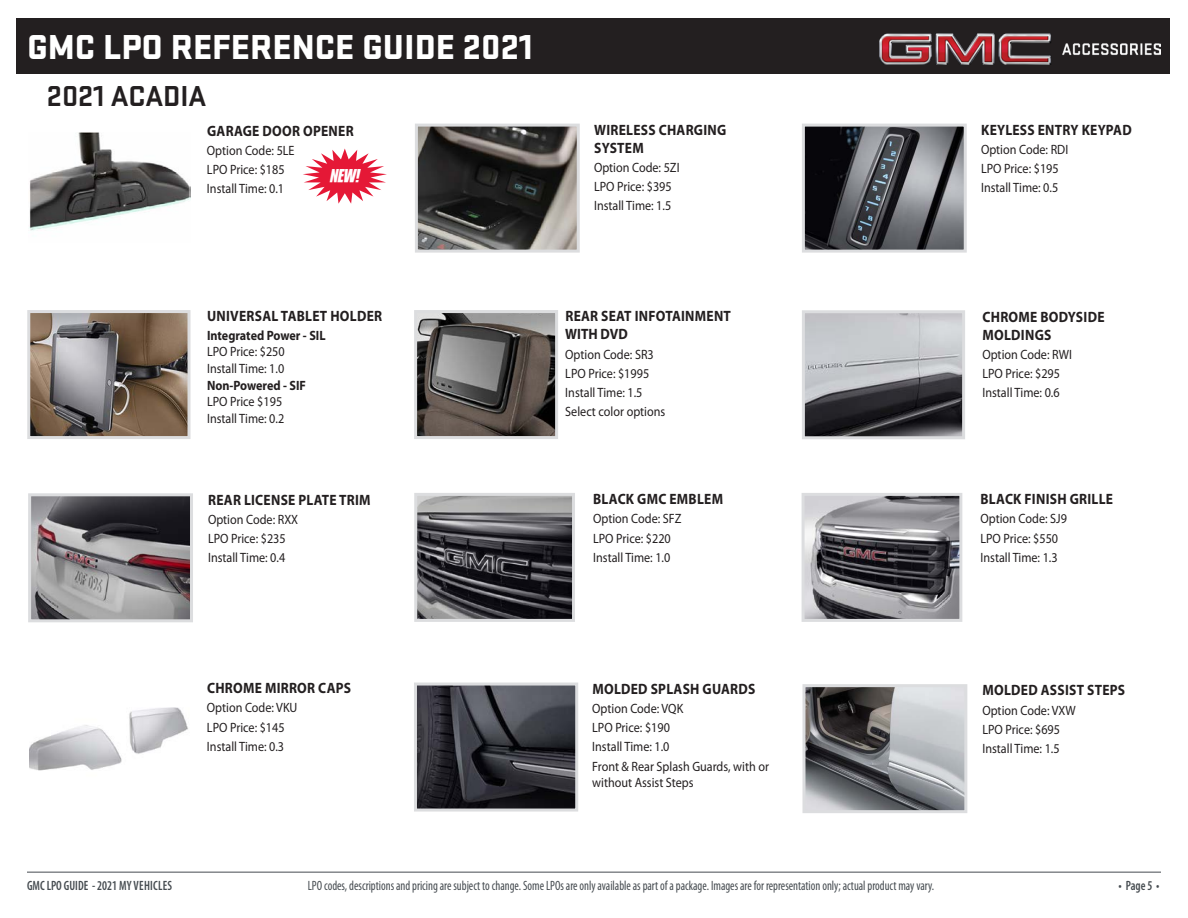
<style>
.page{position:relative;width:1188px;height:918px;background:#fff}
.page>*{position:absolute;margin:0;border:0;box-sizing:border-box;transform-origin:0 0}
.t1{font:900 36px "Stratum GMC";color:#fff}
.t2{font:700 30px "Stratum GMC";letter-spacing:-.005em;color:#231f20}
.t3{font:18px "GENUINE Italic";color:#fff;scale:.9 1}
.t4{font:700 15px/18px "Myriad Pro";letter-spacing:.02em;color:#231f20;scale:.9 1}
.t5{font:13.5px/19.2px "Myriad Pro";color:#231f20;scale:.9 1}
.t6{font:condensed 13.5px "Myriad Pro";color:#454b50;scale:.9 1}
.t7{font:700 13.5px "Myriad Pro";letter-spacing:-.005em;color:#231f20;scale:.9 1}
.t8{font:600 condensed 13.5px "Myriad Pro";color:#454b50;scale:.9 1}
</style>
<div class="page">
<div style="left:16px;top:18px;width:1154px;height:56px;background:#231f20"></div>
<img style="left:879px;top:33px;width:282px;height:31px">
<hr style="left:27px;top:872px;width:1134px;height:1px;background:#454b50">
<img style="left:418px;top:314px;width:136px;height:121px">
<div style="left:414px;top:310px;width:144px;height:129px;border:3px solid #dcdddf"></div>
<img style="left:29px;top:133px;width:161px;height:98px">
<img style="left:806px;top:128px;width:157px;height:121px">
<div style="left:802px;top:124px;width:165px;height:129px;border:3px solid #dcdddf"></div>
<img style="left:419px;top:128px;width:157px;height:121px">
<div style="left:415px;top:124px;width:165px;height:129px;border:3px solid #dcdddf"></div>
<svg style="left:303px;top:148px;width:84px;height:56px"></svg>
<img style="left:418px;top:687px;width:156px;height:121px">
<div style="left:414px;top:683px;width:164px;height:129px;border:3px solid #dcdddf"></div>
<img style="left:31px;top:314px;width:155px;height:121px">
<div style="left:27px;top:310px;width:163px;height:129px;border:3px solid #dcdddf"></div>
<img style="left:418px;top:497px;width:153px;height:121px">
<div style="left:414px;top:493px;width:161px;height:129px;border:3px solid #dcdddf"></div>
<img style="left:806px;top:497px;width:152px;height:121px">
<div style="left:802px;top:493px;width:160px;height:129px;border:3px solid #dcdddf"></div>
<img style="left:806px;top:688px;width:157px;height:121px">
<div style="left:802px;top:684px;width:165px;height:129px;border:3px solid #dcdddf"></div>
<img style="left:32px;top:497px;width:157px;height:121px">
<div style="left:28px;top:493px;width:165px;height:129px;border:3px solid #dcdddf"></div>
<img style="left:30px;top:707px;width:158px;height:64px">
<img style="left:806px;top:314px;width:155px;height:121px">
<div style="left:802px;top:310px;width:163px;height:129px;border:3px solid #dcdddf"></div>
<h1 class="t1" style="left:27px;top:21px;width:508px">GMC LPO REFERENCE GUIDE 2021</h1>
<h2 class="t2" style="left:47px;top:75px;width:161px">2021 ACADIA</h2>
<p class="t4" style="left:207px;top:121px;width:164px">GARAGE DOOR OPENER</p>
<p class="t5" style="left:207px;top:141px;width:99px">Option Code: 5LE<br>LPO Price: $185<br>Install Time: 0.1</p>
<h3 class="t3" style="left:330px;top:164px;width:34px">NEW!</h3>
<p class="t4" style="left:207px;top:306px;width:196px">UNIVERSAL TABLET HOLDER</p>
<p class="t7" style="left:207px;top:327px;width:133px">Integrated Power - SIL</p>
<p class="t5" style="left:207px;top:344px;width:88px;line-height:16.2px">LPO Price: $250<br>Install Time: 1.0</p>
<p class="t7" style="left:207px;top:377px;width:111px">Non-Powered - SIF</p>
<p class="t5" style="left:207px;top:394px;width:87px;line-height:16.2px">LPO Price $195<br>Install Time: 0.2</p>
<p class="t4" style="left:208px;top:490px;width:182px">REAR LICENSE PLATE TRIM</p>
<p class="t5" style="left:208px;top:509px;width:102px">Option Code: RXX<br>LPO Price: $235<br>Install Time: 0.4</p>
<p class="t4" style="left:207px;top:679px;width:162px">CHROME MIRROR CAPS</p>
<p class="t5" style="left:207px;top:698px;width:102px">Option Code: VKU<br>LPO Price: $145<br>Install Time: 0.3</p>
<p class="t4" style="left:594px;top:120px;width:148px">WIRELESS CHARGING<br>SYSTEM</p>
<p class="t5" style="left:594px;top:158px;width:97px">Option Code: 5ZI<br>LPO Price: $395<br>Install Time: 1.5</p>
<p class="t4" style="left:565px;top:307px;width:186px">REAR SEAT INFOTAINMENT<br>WITH DVD</p>
<p class="t5" style="left:565px;top:344px;width:113px">Option Code: SR3<br>LPO Price: $1995<br>Install Time: 1.5<br>Select color options</p>
<p class="t4" style="left:593px;top:490px;width:146px">BLACK GMC EMBLEM</p>
<p class="t5" style="left:593px;top:509px;width:100px">Option Code: SFZ<br>LPO Price: $220<br>Install Time: 1.0</p>
<p class="t4" style="left:592px;top:679px;width:183px">MOLDED SPLASH GUARDS</p>
<p class="t5" style="left:592px;top:699px;width:198px">Option Code: VQK<br>LPO Price: $190<br>Install Time: 1.0<br>Front &amp; Rear Splash Guards, with or</p>
<p class="t5" style="left:592px;top:772px;width:114px">without Assist Steps</p>
<p class="t4" style="left:981px;top:120px;width:169px">KEYLESS ENTRY KEYPAD</p>
<p class="t5" style="left:981px;top:140px;width:98px">Option Code: RDI<br>LPO Price: $195<br>Install Time: 0.5</p>
<p class="t4" style="left:982px;top:307px;width:137px">CHROME BODYSIDE<br>MOLDINGS</p>
<p class="t5" style="left:982px;top:345px;width:101px">Option Code: RWI<br>LPO Price: $295<br>Install Time: 0.6</p>
<p class="t4" style="left:981px;top:490px;width:149px">BLACK FINISH GRILLE</p>
<p class="t5" style="left:980px;top:509px;width:98px">Option Code: SJ9<br>LPO Price: $550<br>Install Time: 1.3</p>
<p class="t4" style="left:982px;top:681px;width:160px">MOLDED ASSIST STEPS</p>
<p class="t5" style="left:982px;top:700px;width:105px">Option Code: VXW<br>LPO Price: $695<br>Install Time: 1.5</p>
<p class="t8" style="left:27px;top:878px;width:163px">GMC LPO GUIDE - 2021 MY VEHICLES</p>
<p class="t6" style="left:308px;top:878px;width:698px">LPO codes, descriptions and pricing are subject to change. Some LPOs are only available as part of a package. Images are for representation only; actual product may vary.</p>
<p class="t8" style="left:1119px;top:878px;width:47px">• Page 5 •</p>
</div>
